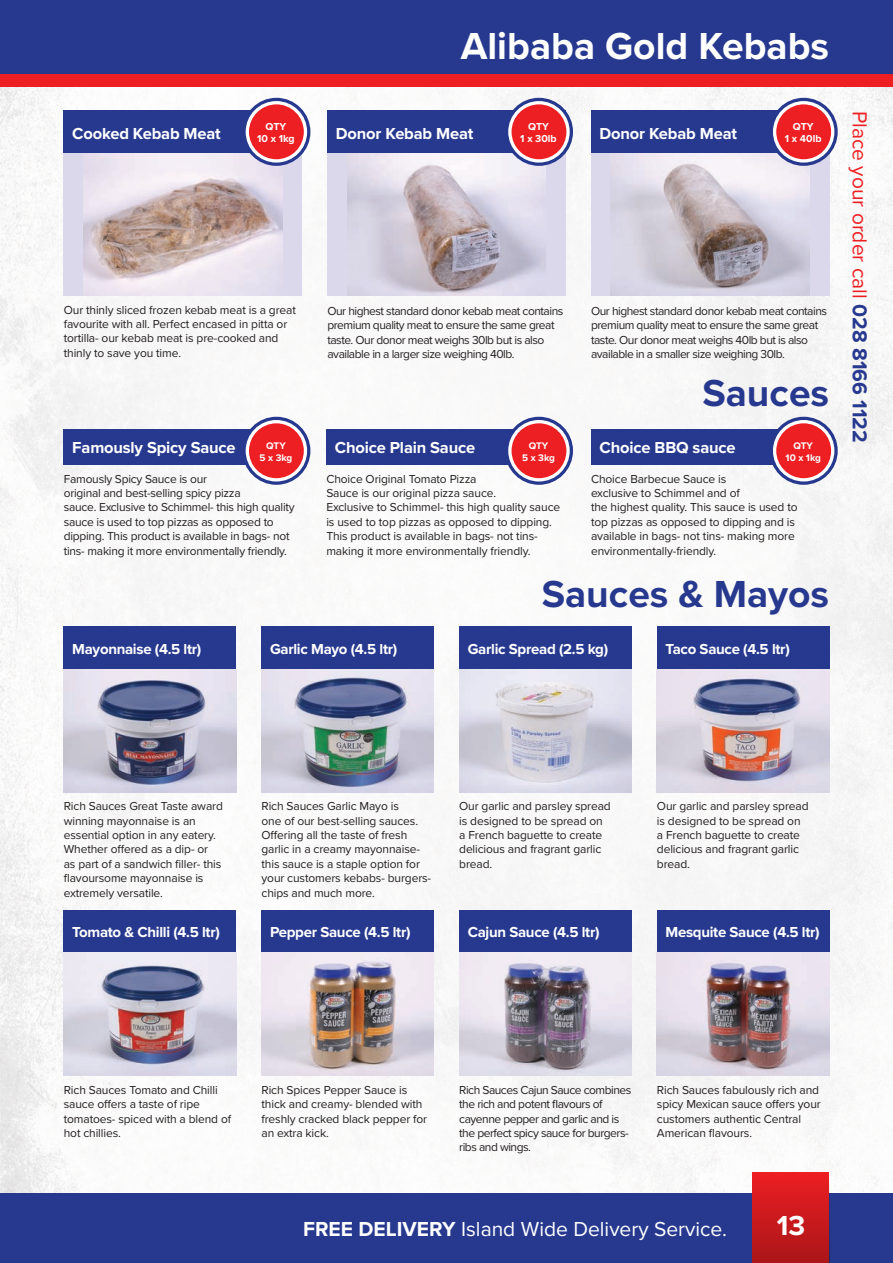
<style>
.page{position:relative;width:893px;height:1263px;background:#fff}
.page>*{position:absolute;margin:0;border:0;box-sizing:border-box;transform-origin:0 0}
.t1{font:700 39px "Proxima Nova";color:#27398f}
.t2{font:700 39px "Proxima Nova";color:#fff}
.t3{font:700 28.5px "Proxima Nova";color:#fff}
.t4{font:21px "Proxima Nova";color:#fff}
.t5{font:21px "Proxima Nova";color:#ee1f23}
.t6{font:700 16.5px "Proxima Nova";letter-spacing:-.01em;color:#fff}
.t7{font:700 15px "Proxima Nova";letter-spacing:-.02em;color:#fff}
.t8{font:12px/14.4px "Proxima Nova";letter-spacing:-.01em;color:#231f20}
.t9{font:12px/14.4px "Proxima Nova";letter-spacing:-.04em;color:#231f20}
.t10{font:700 10.5px/12.6px "Proxima Nova";color:#fff;text-align:center}
.t11{font:700 9.9px/11.9px "Proxima Nova";color:#fff;text-align:center}
.s1{font-weight:700;color:#27398f}
.s2{font-weight:700}
</style>
<div class="page">
<img style="left:0;top:87px;width:893px;height:1106px">
<div style="left:0;top:1193px;width:893px;height:70px;background:#27398f"></div>
<div style="left:0;top:0;width:893px;height:87px;background:#27398f"></div>
<div style="left:0;top:74px;width:893px;height:13px;background:#ee1f23"></div>
<div style="left:753px;top:1172px;width:76px;height:91px;background:linear-gradient(to bottom,#ed1e22,#aa1619)"></div>
<div style="left:64px;top:111px;width:238px;height:42px;background:#27398f"></div>
<div style="left:327px;top:111px;width:239px;height:42px;background:#27398f"></div>
<div style="left:591px;top:111px;width:238px;height:42px;background:#27398f"></div>
<div style="left:64px;top:153px;width:238px;height:143px;background:#dbd8ec"></div>
<img style="left:83px;top:153px;width:199px;height:143px">
<div style="left:327px;top:153px;width:239px;height:143px;background:#dbd8ec"></div>
<img style="left:347px;top:153px;width:199px;height:143px">
<div style="left:591px;top:153px;width:238px;height:143px;background:#dbd8ec"></div>
<img style="left:611px;top:153px;width:199px;height:143px">
<div style="left:242px;top:98px;width:68px;height:68px;border:10px solid #27398f;border-radius:50%"></div>
<div style="left:247px;top:103px;width:58px;height:58px;background:#ee1f23;border-radius:50%"></div>
<div style="left:246px;top:101px;width:61px;height:62px;border:3px solid #fff;border-radius:50%"></div>
<div style="left:505px;top:98px;width:68px;height:68px;border:10px solid #27398f;border-radius:50%"></div>
<div style="left:510px;top:103px;width:58px;height:58px;background:#ee1f23;border-radius:50%"></div>
<div style="left:508px;top:101px;width:62px;height:62px;border:3px solid #fff;border-radius:50%"></div>
<div style="left:770px;top:98px;width:68px;height:68px;border:10px solid #27398f;border-radius:50%"></div>
<div style="left:775px;top:103px;width:58px;height:58px;background:#ee1f23;border-radius:50%"></div>
<div style="left:773px;top:101px;width:61px;height:62px;border:3px solid #fff;border-radius:50%"></div>
<div style="left:64px;top:626px;width:172px;height:43px;background:#27398f"></div>
<div style="left:64px;top:910px;width:172px;height:43px;background:#27398f"></div>
<div style="left:261px;top:626px;width:173px;height:43px;background:#27398f"></div>
<div style="left:261px;top:910px;width:173px;height:43px;background:#27398f"></div>
<div style="left:459px;top:626px;width:172px;height:43px;background:#27398f"></div>
<div style="left:459px;top:910px;width:172px;height:43px;background:#27398f"></div>
<div style="left:657px;top:626px;width:172px;height:43px;background:#27398f"></div>
<div style="left:657px;top:910px;width:172px;height:43px;background:#27398f"></div>
<img style="left:64px;top:669px;width:172px;height:123px">
<img style="left:64px;top:953px;width:172px;height:123px">
<img style="left:261px;top:669px;width:173px;height:123px">
<img style="left:261px;top:953px;width:173px;height:123px">
<img style="left:459px;top:669px;width:172px;height:123px">
<img style="left:459px;top:953px;width:172px;height:123px">
<img style="left:657px;top:669px;width:172px;height:123px">
<img style="left:657px;top:953px;width:172px;height:123px">
<div style="left:64px;top:429px;width:238px;height:35px;background:#27398f"></div>
<div style="left:242px;top:417px;width:68px;height:68px;border:10px solid #27398f;border-radius:50%"></div>
<div style="left:247px;top:422px;width:58px;height:58px;background:#ee1f23;border-radius:50%"></div>
<div style="left:246px;top:420px;width:61px;height:61px;border:3px solid #fff;border-radius:50%"></div>
<div style="left:326px;top:429px;width:238px;height:35px;background:#27398f"></div>
<div style="left:505px;top:417px;width:68px;height:68px;border:10px solid #27398f;border-radius:50%"></div>
<div style="left:510px;top:422px;width:58px;height:58px;background:#ee1f23;border-radius:50%"></div>
<div style="left:508px;top:420px;width:62px;height:61px;border:3px solid #fff;border-radius:50%"></div>
<div style="left:591px;top:429px;width:238px;height:35px;background:#27398f"></div>
<div style="left:770px;top:417px;width:68px;height:68px;border:10px solid #27398f;border-radius:50%"></div>
<div style="left:775px;top:422px;width:58px;height:58px;background:#ee1f23;border-radius:50%"></div>
<div style="left:773px;top:420px;width:61px;height:61px;border:3px solid #fff;border-radius:50%"></div>
<h1 class="t2" style="left:461px;top:23px;width:370px">Alibaba Gold Kebabs</h1>
<p class="t10" style="left:257px;top:120px;width:39px">QTY<br>10 x 1kg</p>
<p class="t10" style="left:520px;top:120px;width:38px">QTY<br>1 x 30lb</p>
<p class="t10" style="left:785px;top:120px;width:38px">QTY<br>1 x 40lb</p>
<h3 class="t6" style="left:72px;top:123px;width:150px">Cooked Kebab Meat</h3>
<h3 class="t6" style="left:336px;top:123px;width:139px">Donor Kebab Meat</h3>
<h3 class="t6" style="left:600px;top:123px;width:139px">Donor Kebab Meat</h3>
<p class="t8" style="left:64px;top:303px;width:234px">Our thinly sliced frozen kebab meat is a great favourite with all. Perfect encased in pitta or tortilla- our kebab meat is pre-cooked and thinly to save you time.</p>
<p class="t9" style="left:327px;top:304px;width:237px">Our highest standard donor kebab meat contains premium quality meat to ensure the same great taste. Our donor meat weighs 30lb but is also available in a larger size weighing 40lb.</p>
<p class="t9" style="left:591px;top:304px;width:237px">Our highest standard donor kebab meat contains premium quality meat to ensure the same great taste. Our donor meat weighs 40lb but is also available in a smaller size weighing 30lb.</p>
<h3 class="t6" style="left:72px;top:438px;width:165px">Famously Spicy Sauce</h3>
<p class="t11" style="left:260px;top:440px;width:34px">QTY<br>5 x 3kg</p>
<p class="t8" style="left:64px;top:472px;width:232px">Famously Spicy Sauce is our<br>original and best-selling spicy pizza<br>sauce. Exclusive to Schimmel- this high quality sauce is used to top pizzas as opposed to dipping. This product is available in bags- not tins- making it more environmentally friendly.</p>
<h3 class="t6" style="left:335px;top:438px;width:142px">Choice Plain Sauce</h3>
<p class="t11" style="left:522px;top:440px;width:34px">QTY<br>5 x 3kg</p>
<p class="t8" style="left:326px;top:472px;width:235px">Choice Original Tomato Pizza<br>Sauce is our original pizza sauce.<br>Exclusive to Schimmel- this high quality sauce is used to top pizzas as opposed to dipping.<br>This product is available in bags- not tins&shy;making it more environmentally friendly.</p>
<h1 class="t1" style="left:702px;top:370px;width:128px">Sauces</h1>
<h3 class="t6" style="left:600px;top:438px;width:138px">Choice BBQ sauce</h3>
<p class="t11" style="left:786px;top:440px;width:37px">QTY<br>10 x 1kg</p>
<p class="t8" style="left:591px;top:472px;width:208px">Choice Barbecue Sauce is<br>exclusive to Schimmel and of<br>the highest quality. This sauce is used to top pizzas as opposed to dipping and is available in bags- not tins- making more environmentally-friendly.</p>
<h1 class="t1" style="left:542px;top:570px;width:289px">Sauces &amp; Mayos</h1>
<p class="t7" style="left:72px;top:640px;width:131px">Mayonnaise (4.5 ltr)</p>
<p class="t7" style="left:270px;top:640px;width:129px">Garlic Mayo (4.5 ltr)</p>
<p class="t7" style="left:468px;top:640px;width:142px">Garlic Spread (2.5 kg)</p>
<p class="t7" style="left:665px;top:640px;width:126px">Taco Sauce (4.5 ltr)</p>
<h3 class="t5" style="left:872px;top:111px;width:333px;rotate:90deg">Place your order call <span class="s1">028 8166 1122</span></h3>
<p class="t8" style="left:64px;top:799px;width:161px">Rich Sauces Great Taste award winning mayonnaise is an essential option in any eatery.<br>Whether offered as a dip- or as part of a sandwich filler- this flavoursome mayonnaise is extremely versatile.</p>
<p class="t7" style="left:72px;top:923px;width:149px">Tomato &amp; Chilli (4.5 ltr)</p>
<p class="t8" style="left:261px;top:799px;width:171px">Rich Sauces Garlic Mayo is<br>one of our best-selling sauces.<br>Offering all the taste of fresh garlic in a creamy mayonnaise&shy;this sauce is a staple option for your customers kebabs- burgers&shy;chips and much more.</p>
<p class="t7" style="left:270px;top:923px;width:142px">Pepper Sauce (4.5 ltr)</p>
<p class="t8" style="left:459px;top:799px;width:153px">Our garlic and parsley spread is designed to be spread on a French baguette to create delicious and fragrant garlic bread.</p>
<p class="t7" style="left:468px;top:923px;width:133px">Cajun Sauce (4.5 ltr)</p>
<p class="t8" style="left:657px;top:799px;width:153px">Our garlic and parsley spread is designed to be spread on a French baguette to create delicious and fragrant garlic bread.</p>
<p class="t7" style="left:665px;top:923px;width:156px">Mesquite Sauce (4.5 ltr)</p>
<p class="t8" style="left:64px;top:1083px;width:169px">Rich Sauces Tomato and Chilli sauce offers a taste of ripe tomatoes- spiced with a blend of hot chillies.</p>
<p class="t8" style="left:261px;top:1083px;width:167px">Rich Spices Pepper Sauce is thick and creamy- blended with freshly cracked black pepper for an extra kick.</p>
<p class="t9" style="left:459px;top:1083px;width:174px">Rich Sauces Cajun Sauce combines the rich and potent flavours of cayenne pepper and garlic and is the perfect spicy sauce for burgers&shy;ribs and wings.</p>
<p class="t8" style="left:657px;top:1083px;width:165px">Rich Sauces fabulously rich and spicy Mexican sauce offers your customers authentic Central<br>American flavours.</p>
<h3 class="t4" style="left:303px;top:1217px;width:425px"><span class="s2">FREE DELIVERY</span> Island Wide Delivery Service.</h3>
<h2 class="t3" style="left:777px;top:1209px;width:30px">13</h2>
</div>
